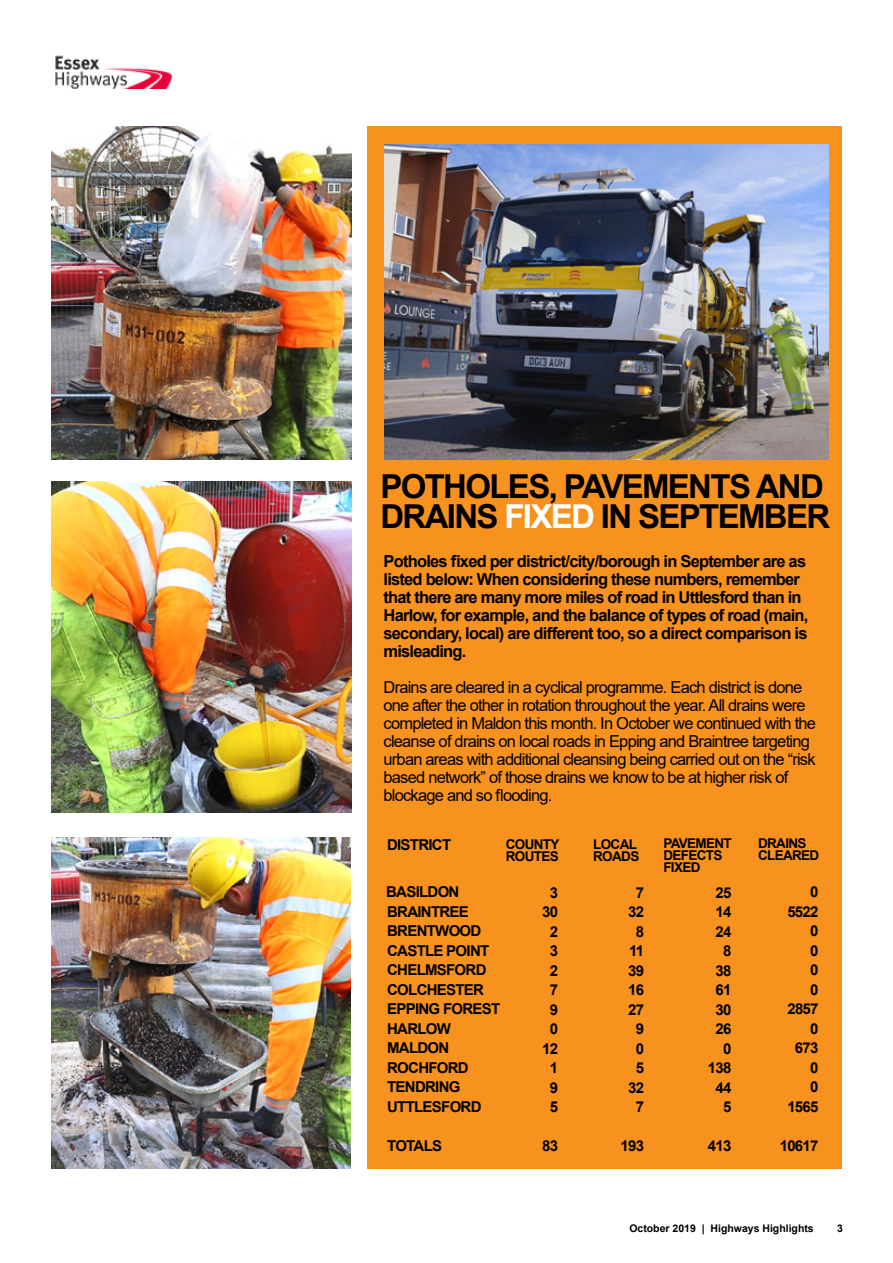
<style>
.page{position:relative;width:893px;height:1263px;background:#fff}
.page>*{position:absolute;margin:0;border:0;box-sizing:border-box;transform-origin:0 0}
.t1{font:700 33px/30px "Arial";letter-spacing:-.05em;color:#000}
.t2{font:16.5px/18px "Arial";letter-spacing:-.05em;color:#000}
.t3{font:700 16.5px/18px "Arial";letter-spacing:-.05em;color:#000}
.t4{font:700 15px/19.5px "Arial";letter-spacing:-.05em;color:#000;text-align:center}
.t5{font:700 13.5px/12px "Arial";letter-spacing:-.05em;color:#000}
.t6{font:700 10.5px "Arial";color:#000}
.s1{color:#fff}
</style>
<div class="page">
<img style="left:55px;top:55px;width:118px;height:34px">
<div style="left:368px;top:126px;width:474px;height:1042px;background:#f7921e"></div>
<img style="left:385px;top:144px;width:443px;height:315px">
<img style="left:52px;top:126px;width:299px;height:333px">
<img style="left:51px;top:837px;width:300px;height:331px">
<img style="left:52px;top:482px;width:299px;height:330px">
<h1 class="t1" style="left:380px;top:471px;width:451px">POTHOLES, PAVEMENTS AND<br>DRAINS <span class="s1">FIXED</span> IN SEPTEMBER</h1>
<p class="t3" style="left:384px;top:552px;width:426px">Potholes fixed per district/city/borough in September are as listed below: When considering these numbers, remember that there are many more miles of road in Uttlesford than in Harlow, for example, and the balance of types of road (main, secondary, local) are different too, so a direct comparison is misleading.</p>
<p class="t2" style="left:384px;top:678px;width:434px">Drains are cleared in a cyclical programme. Each district is done one after the other in rotation throughout the year. All drains were completed in Maldon this month. In October we continued with the cleanse of drains on local roads in Epping and Braintree targeting urban areas with additional cleansing being carried out on the “risk based network” of those drains we know to be at higher risk of blockage and so flooding.</p>
<p class="t4" style="left:387px;top:835px;width:66px">DISTRICT</p>
<p class="t5" style="left:506px;top:838px;width:55px">COUNTY<br>ROUTES</p>
<p class="t5" style="left:593px;top:838px;width:48px">LOCAL<br>ROADS</p>
<p class="t5" style="left:663px;top:837px;width:70px">PAVEMENT<br>DEFECTS<br>FIXED</p>
<p class="t4" style="left:628px;top:883px;width:17px">7<br>32<br>8<br>11<br>39<br>16<br>27<br>9<br>0<br>5<br>32<br>7</p>
<p class="t4" style="left:621px;top:1136px;width:25px">193</p>
<p class="t4" style="left:386px;top:882px;width:116px;text-align:left">BASILDON<br>BRAINTREE<br>BRENTWOOD<br>CASTLE POINT<br>CHELMSFORD<br>COLCHESTER<br>EPPING FOREST<br>HARLOW<br>MALDON<br>ROCHFORD<br>TENDRING<br>UTTLESFORD</p>
<p class="t4" style="left:387px;top:1136px;width:57px">TOTALS</p>
<p class="t4" style="left:708px;top:883px;width:25px;text-align:right">25<br>14<br>24<br>8<br>38<br>61<br>30<br>26<br>0<br>138<br>44<br>5</p>
<p class="t4" style="left:708px;top:1136px;width:25px">413</p>
<p class="t4" style="left:542px;top:883px;width:17px">3<br>30<br>2<br>3<br>2<br>7<br>9<br>0<br>12<br>1<br>9<br>5</p>
<p class="t4" style="left:542px;top:1136px;width:17px">83</p>
<p class="t5" style="left:758px;top:837px;width:63px">DRAINS<br>CLEARED</p>
<p class="t4" style="left:787px;top:882px;width:33px;text-align:right">0<br>5522<br>0<br>0<br>0<br>0<br>2857<br>0<br>673<br>0<br>0<br>1565</p>
<p class="t4" style="left:780px;top:1136px;width:40px">10617</p>
<p class="t6" style="left:629px;top:1221px;width:186px">October 2019 | Highways Highlights</p>
<p class="t6" style="left:837px;top:1221px;width:7px">3</p>
</div>
